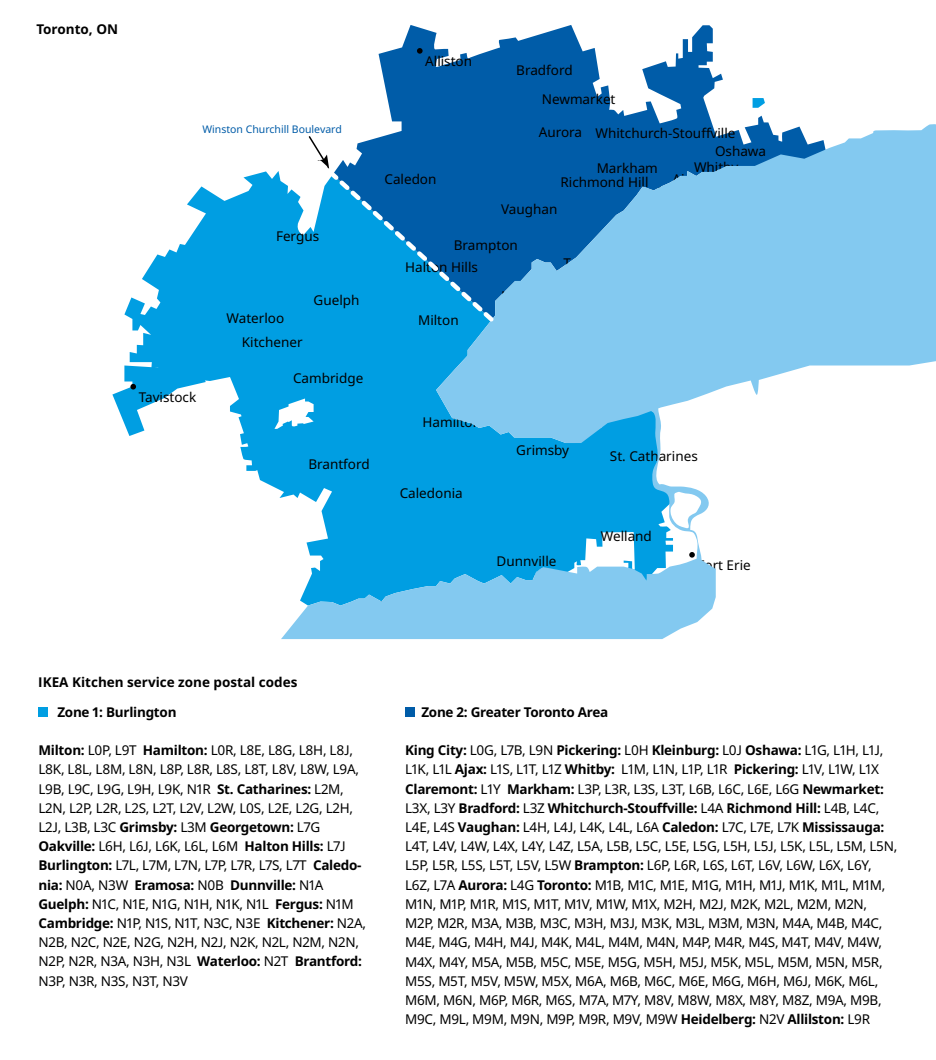
<style>
.page{position:relative;width:936px;height:1060px;background:#fff}
.page>*{position:absolute;margin:0;border:0;box-sizing:border-box;transform-origin:0 0}
.t1{font:13.5px "Noto IKEA Latin";letter-spacing:-.02em;color:#000}
.t2{font:700 13.5px "Noto IKEA Latin";letter-spacing:-.02em;color:#000}
.t3{font:13.5px "Noto IKEA Latin";color:#000}
.t4{font:700 13.5px "Noto IKEA Latin";color:#000}
.t5{font:10.5px "Noto IKEA Latin";color:#005ca8}
.s1{font-weight:700}
.s2{font-weight:400}
</style>
<div class="page">
<div style="left:405px;top:707px;width:10px;height:10px;background:#005ca8"></div>
<div style="left:38px;top:707px;width:10px;height:10px;background:#009ee2"></div>
<svg style="left:112px;top:171px;width:169px;height:327px;fill:#039fe2"></svg>
<svg style="left:378px;top:25px;width:391px;height:99px;fill:#005ca8"></svg>
<svg style="left:417px;top:48px;width:5px;height:6px"></svg>
<svg style="left:130px;top:384px;width:6px;height:5px"></svg>
<svg style="left:281px;top:124px;width:654px;height:515px"></svg>
<svg style="left:302px;top:135px;width:196px;height:191px;background:#1a88c9"></svg>
<p class="t4" style="left:36px;top:19px;width:83px">Toronto, ON</p>
<p class="t3" style="left:425px;top:51px;width:48px">Alliston</p>
<p class="t3" style="left:516px;top:60px;width:58px">Bradford</p>
<p class="t3" style="left:541px;top:90px;width:75px">Newmarket</p>
<p class="t5" style="left:202px;top:122px;width:141px">Winston Churchill Boulevard</p>
<p class="t3" style="left:538px;top:124px;width:198px">Aurora Whitchurch-Stouffville</p>
<p class="t1" style="left:715px;top:142px;width:53px">Oshawa</p>
<p class="t3" style="left:596px;top:159px;width:63px">Markham</p>
<p class="t1" style="left:694px;top:157px;width:46px">Whitby</p>
<p class="t3" style="left:384px;top:169px;width:54px">Caledon</p>
<p class="t3" style="left:560px;top:172px;width:90px">Richmond Hill</p>
<p class="t1" style="left:672px;top:169px;width:28px">Ajax</p>
<p class="t3" style="left:501px;top:199px;width:58px">Vaughan</p>
<p class="t1" style="left:276px;top:227px;width:45px">Fergus</p>
<p class="t3" style="left:454px;top:236px;width:65px">Brampton</p>
<p class="t3" style="left:405px;top:258px;width:74px">Halton Hills</p>
<p class="t1" style="left:313px;top:291px;width:47px">Guelph</p>
<p class="t3" style="left:226px;top:309px;width:59px">Waterloo</p>
<p class="t1" style="left:418px;top:310px;width:42px">Milton</p>
<p class="t3" style="left:242px;top:333px;width:62px">Kitchener</p>
<p class="t3" style="left:293px;top:369px;width:72px">Cambridge</p>
<p class="t3" style="left:139px;top:387px;width:59px">Tavistock</p>
<p class="t3" style="left:308px;top:454px;width:63px">Brantford</p>
<p class="t3" style="left:422px;top:413px;width:60px">Hamilton</p>
<p class="t3" style="left:399px;top:484px;width:65px">Caledonia</p>
<p class="t3" style="left:516px;top:441px;width:54px">Grimsby</p>
<p class="t3" style="left:610px;top:447px;width:89px">St. Catharines</p>
<p class="t3" style="left:600px;top:526px;width:53px">Welland</p>
<p class="t3" style="left:496px;top:552px;width:61px">Dunnville</p>
<p class="t3" style="left:697px;top:555px;width:55px">Fort Erie</p>
<p class="t4" style="left:38px;top:672px;width:261px">IKEA Kitchen service zone postal codes</p>
<p class="t2" style="left:57px;top:702px;width:121px">Zone 1: Burlington</p>
<p class="t2" style="left:421px;top:702px;width:188px">Zone 2: Greater Toronto Area</p>
<p class="t1" style="left:38px;top:741px;width:316px"><span class="s1">Milton:</span> L0P, L9T <span class="s1">Hamilton:</span> L0R, L8E, L8G, L8H, L8J,</p>
<p class="t2" style="left:405px;top:741px;width:480px">King City: <span class="s2">L0G, L7B, L9N</span> Pickering: <span class="s2">L0H</span> Kleinburg: <span class="s2">L0J</span> Oshawa: <span class="s2">L1G, L1H, L1J,</span></p>
<p class="t1" style="left:38px;top:760px;width:322px">L8K, L8L, L8M, L8N, L8P, L8R, L8S, L8T, L8V, L8W, L9A,</p>
<p class="t1" style="left:405px;top:760px;width:475px">L1K, L1L <span class="s1">Ajax:</span> L1S, L1T, L1Z <span class="s1">Whitby:</span> L1M, L1N, L1P, L1R <span class="s1">Pickering:</span> L1V, L1W, L1X</p>
<p class="t1" style="left:38px;top:779px;width:307px">L9B, L9C, L9G, L9H, L9K, N1R <span class="s1">St. Catharines:</span> L2M,</p>
<p class="t1" style="left:405px;top:779px;width:480px"><span class="s1">Claremont:</span> L1Y <span class="s1">Markham:</span> L3P, L3R, L3S, L3T, L6B, L6C, L6E, L6G <span class="s1">Newmarket:</span></p>
<p class="t1" style="left:38px;top:798px;width:316px">L2N, L2P, L2R, L2S, L2T, L2V, L2W, L0S, L2E, L2G, L2H,</p>
<p class="t2" style="left:405px;top:798px;width:475px"><span class="s2">L3X, L3Y</span> Bradford: <span class="s2">L3Z</span> Whitchurch-Stouffville: <span class="s2">L4A</span> Richmond Hill: <span class="s2">L4B, L4C,</span></p>
<p class="t2" style="left:38px;top:817px;width:283px"><span class="s2">L2J, L3B, L3C</span> Grimsby: <span class="s2">L3M</span> Georgetown: <span class="s2">L7G</span></p>
<p class="t1" style="left:405px;top:817px;width:481px">L4E, L4S <span class="s1">Vaughan:</span> L4H, L4J, L4K, L4L, L6A <span class="s1">Caledon:</span> L7C, L7E, L7K <span class="s1">Mississauga:</span></p>
<p class="t1" style="left:38px;top:837px;width:309px"><span class="s1">Oakville:</span> L6H, L6J, L6K, L6L, L6M <span class="s1">Halton Hills:</span> L7J</p>
<p class="t1" style="left:405px;top:837px;width:493px">L4T, L4V, L4W, L4X, L4Y, L4Z, L5A, L5B, L5C, L5E, L5G, L5H, L5J, L5K, L5L, L5M, L5N,</p>
<p class="t1" style="left:38px;top:856px;width:324px"><span class="s1">Burlington:</span> L7L, L7M, L7N, L7P, L7R, L7S, L7T <span class="s1">Caledo-</span></p>
<p class="t1" style="left:405px;top:856px;width:468px">L5P, L5R, L5S, L5T, L5V, L5W <span class="s1">Brampton:</span> L6P, L6R, L6S, L6T, L6V, L6W, L6X, L6Y,</p>
<p class="t2" style="left:38px;top:875px;width:286px">nia: <span class="s2">N0A, N3W</span> Eramosa: <span class="s2">N0B</span> Dunnville: <span class="s2">N1A</span></p>
<p class="t1" style="left:405px;top:875px;width:482px">L6Z, L7A <span class="s1">Aurora:</span> L4G <span class="s1">Toronto:</span> M1B, M1C, M1E, M1G, M1H, M1J, M1K, M1L, M1M,</p>
<p class="t1" style="left:38px;top:894px;width:317px"><span class="s1">Guelph:</span> N1C, N1E, N1G, N1H, N1K, N1L <span class="s1">Fergus:</span> N1M</p>
<p class="t1" style="left:405px;top:894px;width:463px">M1N, M1P, M1R, M1S, M1T, M1V, M1W, M1X, M2H, M2J, M2K, M2L, M2M, M2N,</p>
<p class="t1" style="left:38px;top:913px;width:329px"><span class="s1">Cambridge:</span> N1P, N1S, N1T, N3C, N3E <span class="s1">Kitchener:</span> N2A,</p>
<p class="t1" style="left:405px;top:913px;width:478px">M2P, M2R, M3A, M3B, M3C, M3H, M3J, M3K, M3L, M3M, M3N, M4A, M4B, M4C,</p>
<p class="t1" style="left:38px;top:933px;width:322px">N2B, N2C, N2E, N2G, N2H, N2J, N2K, N2L, N2M, N2N,</p>
<p class="t1" style="left:405px;top:933px;width:478px">M4E, M4G, M4H, M4J, M4K, M4L, M4M, M4N, M4P, M4R, M4S, M4T, M4V, M4W,</p>
<p class="t1" style="left:38px;top:952px;width:325px">N2P, N2R, N3A, N3H, N3L <span class="s1">Waterloo:</span> N2T <span class="s1">Brantford:</span></p>
<p class="t1" style="left:405px;top:952px;width:479px">M4X, M4Y, M5A, M5B, M5C, M5E, M5G, M5H, M5J, M5K, M5L, M5M, M5N, M5R,</p>
<p class="t1" style="left:38px;top:971px;width:151px">N3P, N3R, N3S, N3T, N3V</p>
<p class="t1" style="left:405px;top:971px;width:474px">M5S, M5T, M5V, M5W, M5X, M6A, M6B, M6C, M6E, M6G, M6H, M6J, M6K, M6L,</p>
<p class="t1" style="left:405px;top:990px;width:478px">M6M, M6N, M6P, M6R, M6S, M7A, M7Y, M8V, M8W, M8X, M8Y, M8Z, M9A, M9B,</p>
<p class="t1" style="left:405px;top:1009px;width:466px">M9C, M9L, M9M, M9N, M9P, M9R, M9V, M9W <span class="s1">Heidelberg:</span> N2V <span class="s1">Allilston:</span> L9R</p>
</div>
